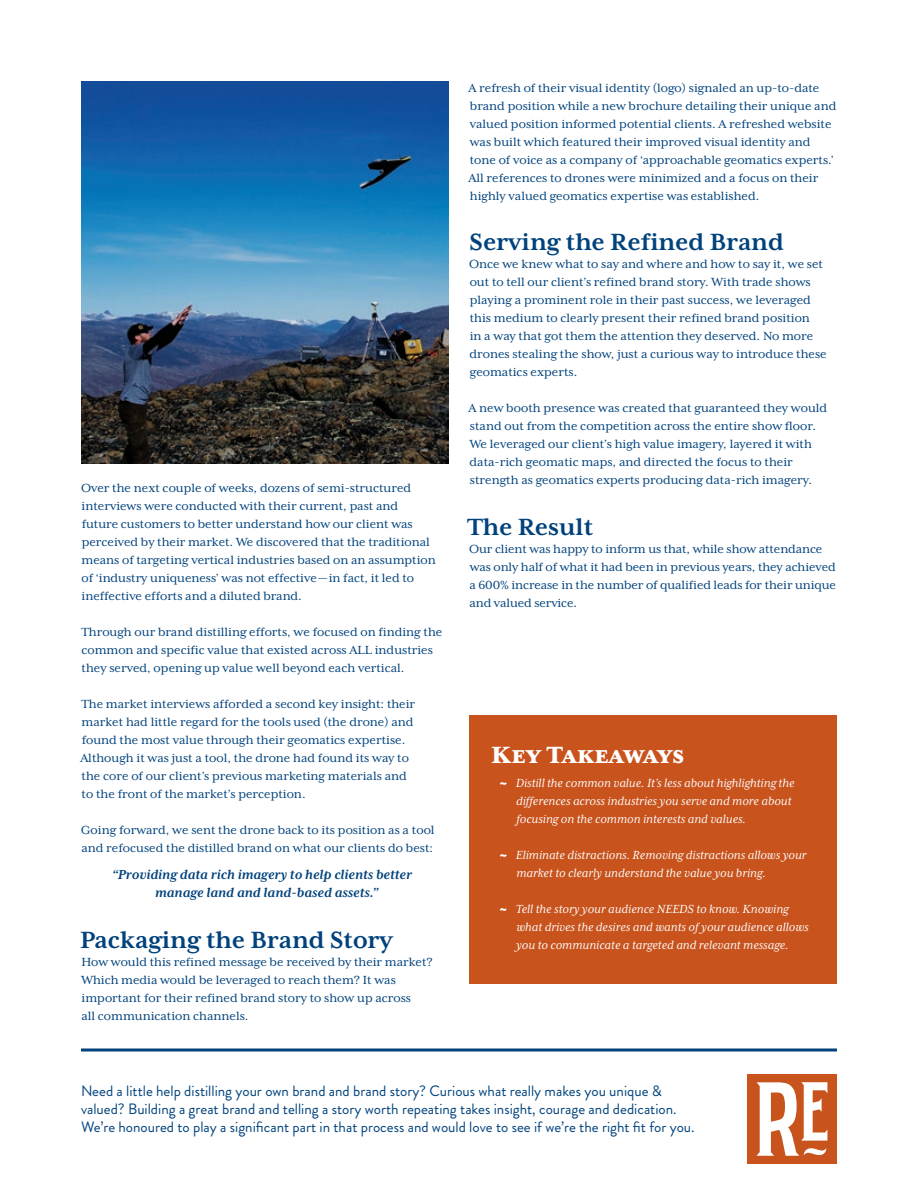
<style>
.page{position:relative;width:918px;height:1188px;background:#fff}
.page>*{position:absolute;margin:0;border:0;box-sizing:border-box;transform-origin:0 0}
.t1{font:700 27px "Mrs Eaves XL Serif OT";color:#01427c}
.t2{font:800 27px "Mrs Eaves XL Serif OT";color:#fff}
.t3{font:15px/18px "Brandon Grotesque";color:#01427c}
.t4{font:italic 700 15px/18px "Mrs Eaves XL Serif OT";color:#01427c}
.t5{font:13.5px/18px "Mrs Eaves XL Serif OT";color:#01427c}
.t6{font:italic 13.5px/18px "Mrs Eaves XL Serif OT";color:#fff}
.s1{font-family:"Brandon Grotesque";font-weight:900;font-style:normal}
</style>
<div class="page">
<div style="left:469px;top:716px;width:368px;height:268px;background:#c8531d"></div>
<svg style="left:81px;top:1048px;width:756px;height:4px;background:#40719c"></svg>
<img style="left:81px;top:81px;width:368px;height:382px">
<div style="left:747px;top:1074px;width:90px;height:90px;background:#c8531d"></div>
<svg style="left:757px;top:1082px;width:70px;height:74px"></svg>
<p class="t5" style="left:81px;top:479px;width:356px">Over the next couple of weeks, dozens of semi-structured interviews were conducted with their current, past and future customers to better understand how our client was perceived by their market. We discovered that the traditional means of targeting vertical industries based on an assumption of ‘industry uniqueness’ was not effective—in fact, it led to ineffective efforts and a diluted brand.</p>
<p class="t5" style="left:81px;top:623px;width:362px">Through our brand distilling efforts, we focused on finding the common and specific value that existed across ALL industries they served, opening up value well beyond each vertical.</p>
<p class="t5" style="left:80px;top:695px;width:336px">The market interviews afforded a second key insight: their market had little regard for the tools used (the drone) and found the most value through their geomatics expertise.<br>Although it was just a tool, the drone had found its way to the core of our client’s previous marketing materials and to the front of the market’s perception.</p>
<p class="t5" style="left:81px;top:821px;width:355px">Going forward, we sent the drone back to its position as a tool and refocused the distilled brand on what our clients do best:</p>
<p class="t4" style="left:155px;top:866px;width:258px;text-indent:-43px">“Providing data rich imagery to help clients better manage land and land-based assets.”</p>
<h1 class="t1" style="left:80px;top:926px;width:315px">Packaging the Brand Story</h1>
<p class="t5" style="left:81px;top:953px;width:353px">How would this refined message be received by their market?<br>Which media would be leveraged to reach them? It was important for their refined brand story to show up across<br>all communication channels.</p>
<p class="t5" style="left:468px;top:79px;width:369px">A refresh of their visual identity (logo) signaled an up-to-date brand position while a new brochure detailing their unique and valued position informed potential clients. A refreshed website was built which featured their improved visual identity and tone of voice as a company of ‘approachable geomatics experts.’ All references to drones were minimized and a focus on their highly valued geomatics expertise was established.</p>
<h1 class="t1" style="left:470px;top:229px;width:316px">Serving the Refined Brand</h1>
<p class="t5" style="left:469px;top:255px;width:359px">Once we knew what to say and where and how to say it, we set out to tell our client’s refined brand story. With trade shows playing a prominent role in their past success, we leveraged this medium to clearly present their refined brand position<br>in a way that got them the attention they deserved. No more drones stealing the show, just a curious way to introduce these geomatics experts.</p>
<p class="t5" style="left:469px;top:399px;width:360px">A new booth presence was created that guaranteed they would stand out from the competition across the entire show floor.<br>We leveraged our client’s high value imagery, layered it with data-rich geomatic maps, and directed the focus to their strength as geomatics experts producing data-rich imagery.</p>
<h1 class="t1" style="left:467px;top:513px;width:127px">The Result</h1>
<p class="t5" style="left:469px;top:540px;width:368px">Our client was happy to inform us that, while show attendance was only half of what it had been in previous years, they achieved a 600% increase in the number of qualified leads for their unique and valued service.</p>
<h1 class="t2" style="left:491px;top:742px;width:195px">Key Takeaways</h1>
<p class="t6" style="left:516px;top:774px;width:280px;text-indent:-16px"><span class="s1">~</span> Distill the common value. It’s less about highlighting the differences across industries you serve and more about focusing on the common interests and values.</p>
<p class="t6" style="left:516px;top:846px;width:292px;text-indent:-17px"><span class="s1">~</span> Eliminate distractions. Removing distractions allows your market to clearly understand the value you bring.</p>
<p class="t6" style="left:516px;top:900px;width:294px;text-indent:-16px"><span class="s1">~</span> Tell the story your audience NEEDS to know. Knowing what drives the desires and wants of your audience allows you to communicate a targeted and relevant message.</p>
<p class="t3" style="left:81px;top:1082px;width:615px">Need a little help distilling your own brand and brand story? Curious what really makes you unique &amp; valued? Building a great brand and telling a story worth repeating takes insight, courage and dedication.<br>We’re honoured to play a significant part in that process and would love to see if we’re the right fit for you.</p>
</div>
